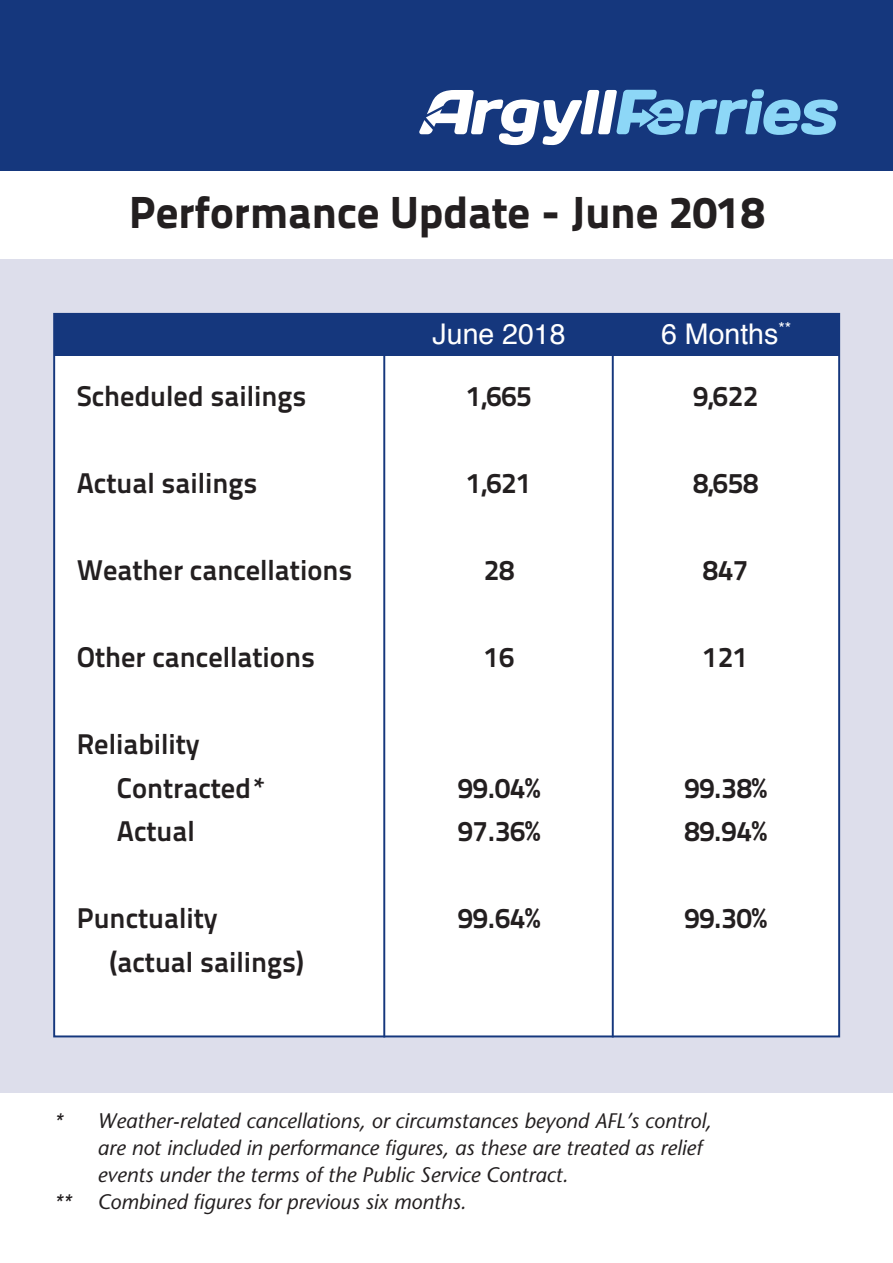
<style>
.page{position:relative;width:893px;height:1263px;background:#fff}
.page>*{position:absolute;margin:0;border:0;box-sizing:border-box;transform-origin:0 0}
.t1{font:800 45px "Titillium Text 22 L";color:#231f20}
.t2{font:700 28.5px/43.5px "Titillium Text 22 L";color:#231f20}
.t3{font:28.5px "Helvetica";color:#fff}
.t4{font:italic 21px "Stone Sans";color:#231f20}
</style>
<div class="page">
<div style="left:0;top:259px;width:893px;height:834px;background:#dddeeb"></div>
<div style="left:53px;top:313px;width:787px;height:724px;background:#fff;border:2px solid #15377d"></div>
<div style="left:0;top:0;width:893px;height:171px;background:#15377d"></div>
<svg style="left:419px;top:89px;width:419px;height:56px"></svg>
<div style="left:54px;top:313px;width:785px;height:43px;background:#15377d"></div>
<hr style="left:383px;top:353px;width:2px;height:684px;background:#15377d">
<hr style="left:612px;top:355px;width:2px;height:682px;background:#15377d">
<h1 class="t1" style="left:129px;top:177px;width:637px">Performance Update - June 2018</h1>
<h2 class="t3" style="left:433px;top:312px;width:134px">June 2018</h2>
<h2 class="t3" style="left:661px;top:312px;width:132px">6 Months<sup>**</sup></h2>
<h2 class="t2" style="left:77px;top:372px;width:231px">Scheduled sailings</h2>
<h2 class="t2" style="left:466px;top:372px;width:67px">1,665</h2>
<h2 class="t2" style="left:693px;top:373px;width:67px">9,622</h2>
<h2 class="t2" style="left:77px;top:459px;width:182px">Actual sailings</h2>
<h2 class="t2" style="left:466px;top:459px;width:67px">1,621</h2>
<h2 class="t2" style="left:693px;top:460px;width:67px">8,658</h2>
<h2 class="t2" style="left:77px;top:546px;width:277px">Weather cancellations</h2>
<h2 class="t2" style="left:484px;top:546px;width:32px">28</h2>
<h2 class="t2" style="left:703px;top:547px;width:47px">847</h2>
<h2 class="t2" style="left:77px;top:634px;width:240px">Other cancellations</h2>
<h2 class="t2" style="left:484px;top:634px;width:32px">16</h2>
<h2 class="t2" style="left:703px;top:634px;width:47px">121</h2>
<h2 class="t2" style="left:117px;top:721px;width:151px;text-indent:-40px">Reliability<br>Contracted*<br>Actual</h2>
<h2 class="t2" style="left:458px;top:764px;width:84px">99.04%<br>97.36%</h2>
<h2 class="t2" style="left:684px;top:764px;width:84px">99.38%<br>89.94%</h2>
<h2 class="t2" style="left:110px;top:895px;width:195px;text-indent:-33px">Punctuality (actual sailings)</h2>
<h2 class="t2" style="left:458px;top:895px;width:84px">99.64%</h2>
<h2 class="t2" style="left:684px;top:895px;width:84px">99.30%</h2>
<p class="t4" style="left:54px;top:1108px;width:659px">* Weather-related cancellations, or circumstances beyond AFL’s control,</p>
<p class="t4" style="left:98px;top:1135px;width:606px">are not included in performance figures, as these are treated as relief</p>
<p class="t4" style="left:98px;top:1162px;width:472px">events under the terms of the Public Service Contract.</p>
<p class="t4" style="left:54px;top:1189px;width:414px">** Combined figures for previous six months.</p>
</div>
